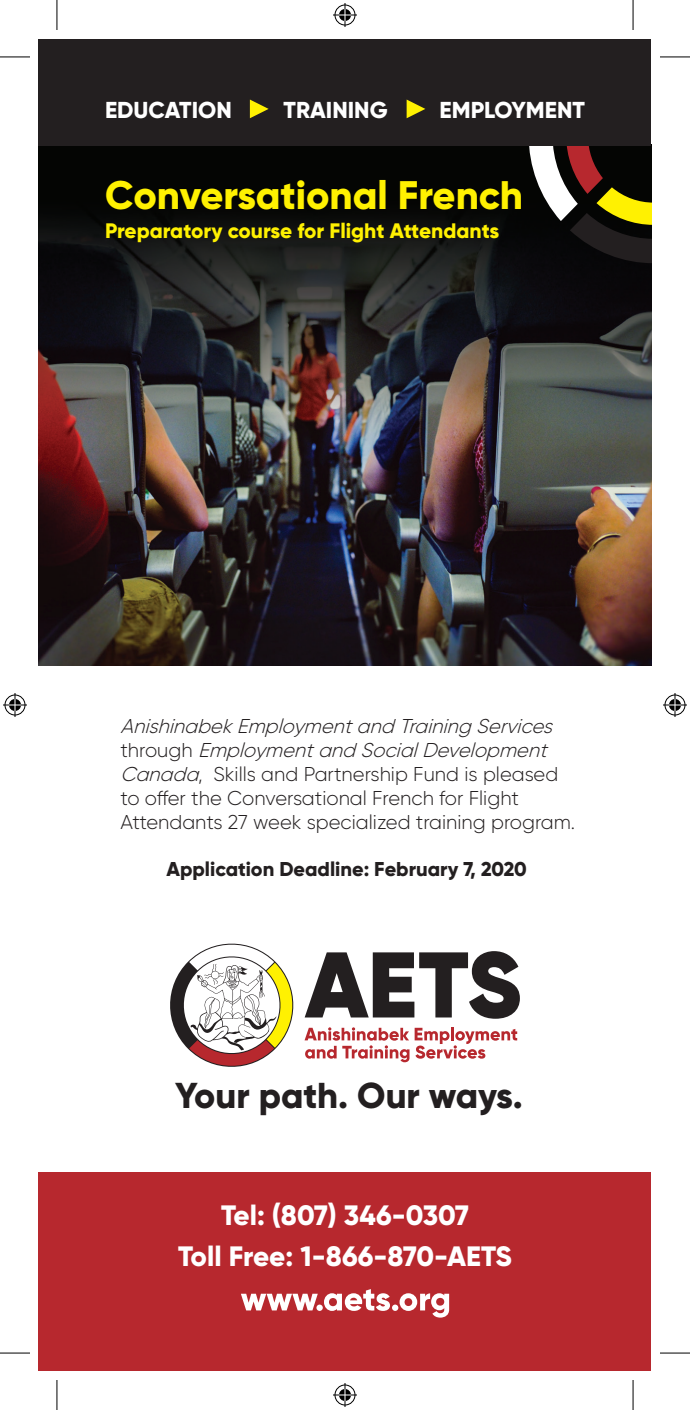
<style>
.page{position:relative;width:690px;height:1410px;background:#fff}
.page>*{position:absolute;margin:0;border:0;box-sizing:border-box;transform-origin:0 0}
.t1{font:800 39.8px "Gilroy";color:#fff101}
.t2{font:800 36px "Gilroy";color:#231f20}
.t3{font:800 28px/41px "Gilroy";color:#fff;text-align:center}
.t4{font:800 23px "Gilroy";color:#fff}
.t5{font:800 21px "Gilroy";color:#fff101}
.t6{font:300 20px/24px "Gilroy";color:#231f20}
.t7{font:800 20px "Gilroy";color:#231f20}
.s1{font-style:italic}
</style>
<div class="page">
<img style="left:39px;top:146px;width:612px;height:520px">
<svg style="left:518px;top:146px;width:133px;height:128px;background:#3d3424"></svg>
<div style="left:39px;top:39px;width:612px;height:107px;background:#231f20"></div>
<svg style="left:407px;top:100px;width:18px;height:18px"></svg>
<svg style="left:250px;top:100px;width:19px;height:18px"></svg>
<div style="left:39px;top:1172px;width:612px;height:199px;background:#b7282e"></div>
<svg style="left:241px;top:1289px;width:208px;height:28px"></svg>
<svg style="left:305px;top:951px;width:215px;height:68px"></svg>
<svg style="left:305px;top:1027px;width:104px;height:35px"></svg>
<svg style="left:415px;top:1027px;width:102px;height:32px"></svg>
<svg style="left:170px;top:944px;width:124px;height:123px"></svg>
<hr style="left:0;top:57px;width:30px;height:1px;background:#000">
<hr style="left:660px;top:57px;width:30px;height:1px;background:#000">
<hr style="left:0;top:1353px;width:30px;height:1px;background:#000">
<hr style="left:660px;top:1353px;width:30px;height:1px;background:#000">
<hr style="left:57px;top:0;width:1px;height:30px;background:#000">
<hr style="left:57px;top:1380px;width:1px;height:30px;background:#000">
<hr style="left:633px;top:0;width:1px;height:30px;background:#000">
<hr style="left:633px;top:1380px;width:1px;height:30px;background:#000">
<svg style="left:333px;top:3px;width:24px;height:24px"></svg>
<svg style="left:333px;top:1383px;width:24px;height:24px"></svg>
<svg style="left:3px;top:693px;width:24px;height:24px"></svg>
<svg style="left:663px;top:693px;width:24px;height:24px"></svg>
<p class="t4" style="left:105px;top:95px;width:128px">EDUCATION</p>
<p class="t4" style="left:284px;top:95px;width:106px">TRAINING</p>
<p class="t4" style="left:440px;top:95px;width:147px">EMPLOYMENT</p>
<h1 class="t1" style="left:105px;top:170px;width:419px">Conversational French</h1>
<p class="t5" style="left:105px;top:217px;width:396px">Preparatory course for Flight Attendants</p>
<p class="t6" style="left:120px;top:714px;width:456px"><span class="s1">AnishinabekEmploymentand Training Services<br></span>t h r o u g h <span class="s1">Employmentand SocialDevelopment Canada</span>, Skills and Partnership Fund is pleased to offer the Conversational French for Flight Attendants 27 week specialized training program.</p>
<p class="t7" style="left:166px;top:856px;width:362px">Application Deadline: February 7, 2020</p>
<h2 class="t2" style="left:175px;top:1073px;width:349px">Your path. Our ways.</h2>
<h3 class="t3" style="left:178px;top:1194px;width:335px">Tel: (807) 346-0307<br>Toll Free: 1-866-870-AETS</h3>
</div>
